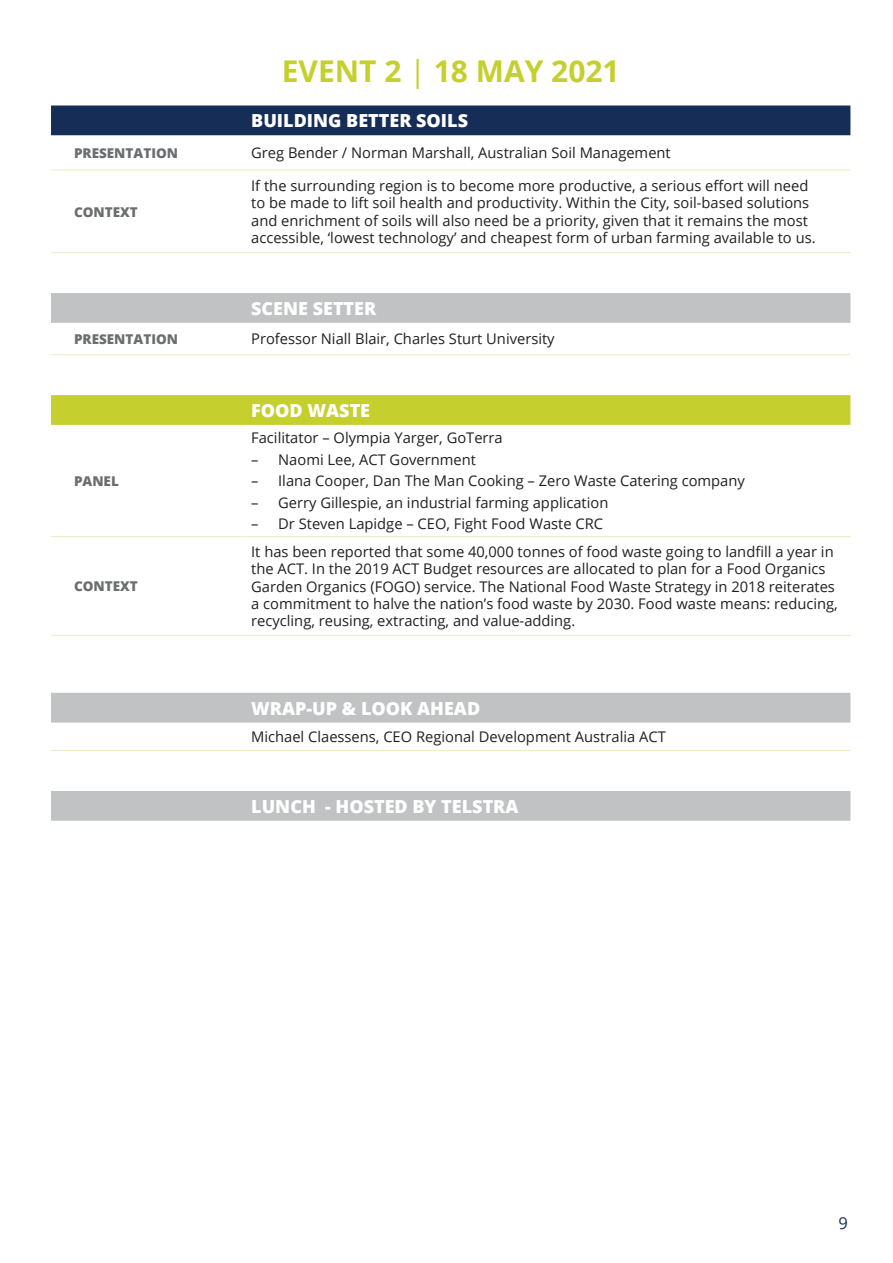
<style>
.page{position:relative;width:893px;height:1263px;background:#fff}
.page>*{position:absolute;margin:0;border:0;box-sizing:border-box;transform-origin:0 0}
.t1{font:700 30px "Open Sans";color:#c5d02e}
.table1_theme{font:800 18px "Open Sans";color:#fff}
.None-2{font:16.5px "Open Sans";color:#162e57}
.table1_text{font:14.7px/17.2px "Open Sans";color:#231f20}
.table1_activity{font:800 13.5px "Open Sans";color:#6c6d70}
.s1{font-weight:400}
</style>
<div class="page">
<div style="left:51px;top:105px;width:799px;height:30px;background:#162e57"></div>
<hr style="left:51px;top:170px;width:194px;height:1px;background:#ebeebf">
<hr style="left:245px;top:170px;width:605px;height:1px;background:#ebeebf">
<hr style="left:51px;top:252px;width:194px;height:1px;background:#ebeebf">
<hr style="left:245px;top:252px;width:605px;height:1px;background:#ebeebf">
<div style="left:51px;top:293px;width:799px;height:30px;background:#c1c2c4"></div>
<hr style="left:51px;top:354px;width:194px;height:1px;background:#ebeebf">
<hr style="left:245px;top:354px;width:605px;height:1px;background:#ebeebf">
<div style="left:51px;top:395px;width:799px;height:30px;background:#c5d02e"></div>
<hr style="left:51px;top:536px;width:194px;height:1px;background:#ebeebf">
<hr style="left:245px;top:536px;width:605px;height:1px;background:#ebeebf">
<hr style="left:51px;top:635px;width:194px;height:1px;background:#ebeebf">
<hr style="left:245px;top:635px;width:605px;height:1px;background:#ebeebf">
<div style="left:51px;top:693px;width:799px;height:29px;background:#c1c2c4"></div>
<hr style="left:51px;top:750px;width:194px;height:1px;background:#ebeebf">
<hr style="left:245px;top:750px;width:605px;height:1px;background:#ebeebf">
<div style="left:51px;top:791px;width:799px;height:30px;background:#c1c2c4"></div>
<p class="t1" style="left:282px;top:50px;width:339px">EVENT 2 <span class="s1">|</span> 18 MAY 2021</p>
<p class="table1_theme" style="left:251px;top:107px;width:218px">BUILDING BETTER SOILS</p>
<p class="table1_activity" style="left:74px;top:143px;width:106px">PRESENTATION</p>
<p class="table1_text" style="left:251px;top:144px;width:421px">Greg Bender / Norman Marshall, Australian Soil Management</p>
<p class="table1_activity" style="left:74px;top:201px;width:65px">CONTEXT</p>
<p class="table1_text" style="left:251px;top:177px;width:566px">If the surrounding region is to become more productive, a serious effort will need to be made to lift soil health and productivity. Within the City, soil-based solutions and enrichment of soils will also need be a priority, given that it remains the most accessible, ‘lowest technology’ and cheapest form of urban farming available to us.</p>
<p class="table1_theme" style="left:251px;top:295px;width:127px">SCENE SETTER</p>
<p class="table1_activity" style="left:74px;top:329px;width:106px">PRESENTATION</p>
<p class="table1_text" style="left:251px;top:330px;width:305px">Professor Niall Blair, Charles Sturt University</p>
<p class="table1_activity" style="left:74px;top:471px;width:46px">PANEL</p>
<p class="table1_activity" style="left:74px;top:576px;width:65px">CONTEXT</p>
<p class="table1_theme" style="left:251px;top:397px;width:120px">FOOD WASTE</p>
<p class="table1_text" style="left:251px;top:429px;width:253px">Facilitator – Olympia Yarger, GoTerra</p>
<p class="table1_text" style="left:251px;top:450px;width:226px">– Naomi Lee, ACT Government</p>
<p class="table1_text" style="left:251px;top:472px;width:495px">– Ilana Cooper, Dan The Man Cooking – Zero Waste Catering company</p>
<p class="table1_text" style="left:251px;top:493px;width:359px">– Gerry Gillespie, an industrial farming application</p>
<p class="table1_text" style="left:251px;top:515px;width:353px">– Dr Steven Lapidge – CEO, Fight Food Waste CRC</p>
<p class="table1_text" style="left:251px;top:543px;width:588px">It has been reported that some 40,000 tonnes of food waste going to landfill a year in the ACT. In the 2019 ACT Budget resources are allocated to plan for a Food Organics Garden Organics (FOGO) service. The National Food Waste Strategy in 2018 reiterates a commitment to halve the nation’s food waste by 2030. Food waste means: reducing, recycling, reusing, extracting, and value-adding.</p>
<p class="table1_theme" style="left:251px;top:694px;width:231px">WRAP-UP &amp; LOOK AHEAD</p>
<p class="table1_text" style="left:251px;top:728px;width:416px">Michael Claessens, CEO Regional Development Australia ACT</p>
<p class="table1_theme" style="left:251px;top:792px;width:269px">LUNCH - HOSTED BY TELSTRA</p>
<p class="None-2" style="left:838px;top:1211px;width:11px">9</p>
</div>
